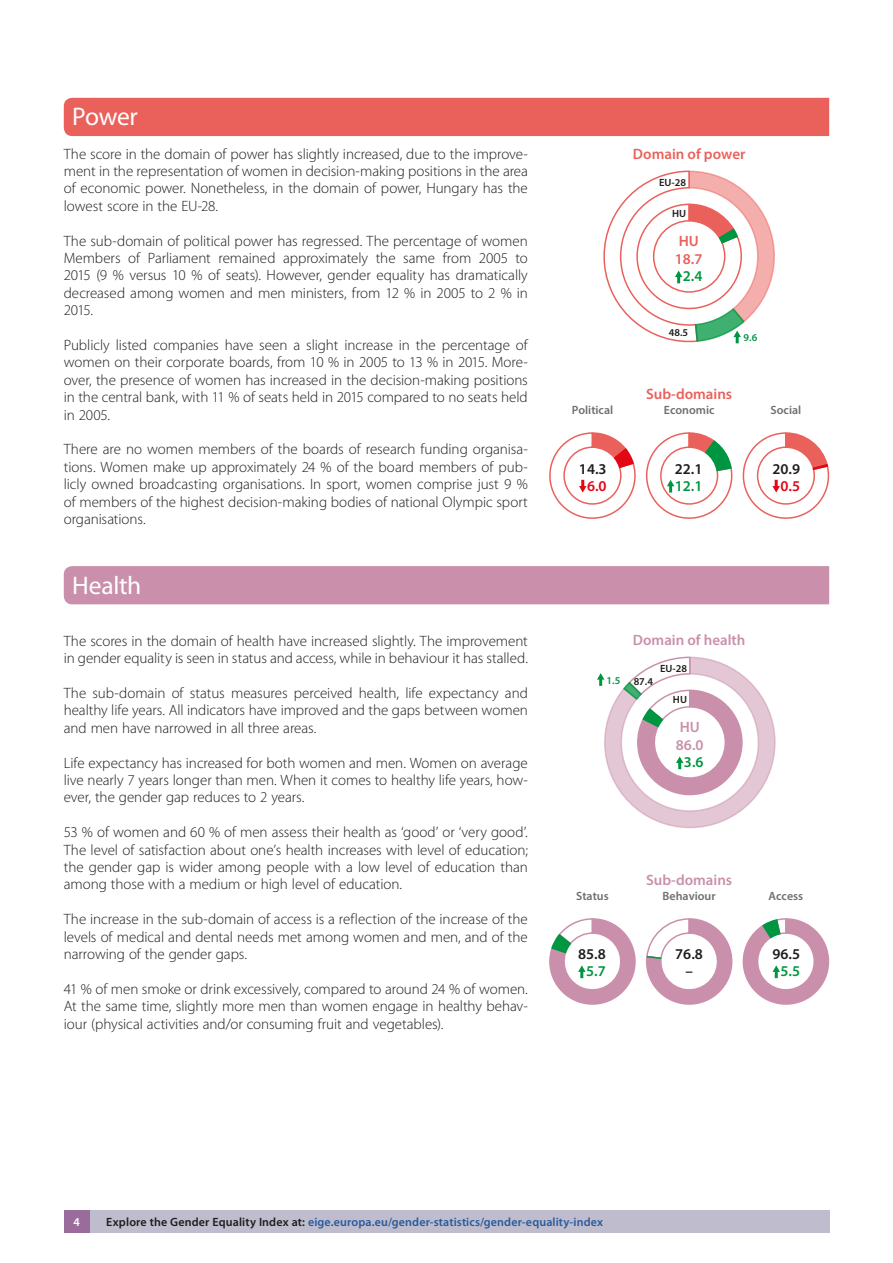
<style>
.page{position:relative;width:893px;height:1263px;background:#fff}
.page>*{position:absolute;margin:0;border:0;box-sizing:border-box;transform-origin:0 0}
.title_2_nn_H{font:25.5px "Myriad Pro";letter-spacing:-.01em;color:#fff}
.title_2_nn_P{font:25.5px "Myriad Pro";letter-spacing:-.015em;color:#fff}
.body{font:300 15px/17.4px "Myriad Pro";letter-spacing:-.005em;color:#1d1d1b;text-align:justify}
.t1{font:600 15px "Myriad Pro";color:#ca90ab}
.t2{font:600 15px "Myriad Pro";color:#ea615c}
.t3{font:600 15px "Myriad Pro";color:#1d1d1b}
.t4{font:600 15px "Myriad Pro";color:#009641}
.t5{font:600 15px "Myriad Pro";color:#e30613}
.t6{font:600 12px "Myriad Pro";letter-spacing:.01em;color:#275b9b}
.t7{font:600 12px "Myriad Pro";color:#706f6f}
.t8{font:600 12px "Myriad Pro";color:#fff}
.t9{font:600 10.5px "Myriad Pro";color:#1d1d1b}
.t10{font:600 10.5px "Myriad Pro";color:#009641}
.s1{color:#1d1d1b}
</style>
<div class="page">
<div style="left:66px;top:1210px;width:763px;height:22px;background:#bebccd"></div>
<div style="left:64px;top:1210px;width:25px;height:22px;background:#9a6c9b"></div>
<div style="left:64px;top:98px;width:765px;height:38px;background:#ea615c"></div>
<div style="left:64px;top:566px;width:765px;height:38px;background:#ca90ab"></div>
<svg style="left:646px;top:918px;width:87px;height:87px"></svg>
<svg style="left:549px;top:918px;width:87px;height:87px"></svg>
<svg style="left:742px;top:918px;width:87px;height:87px"></svg>
<svg style="left:597px;top:656px;width:179px;height:172px"></svg>
<svg style="left:549px;top:432px;width:280px;height:87px"></svg>
<svg style="left:603px;top:170px;width:172px;height:174px"></svg>
<p class="title_2_nn_P" style="left:72px;top:101px;width:67px">Power</p>
<p class="body" style="left:64px;top:145px;width:466px">The score in the domain of power has slightly increased, due to the improve&shy;ment in the representation of women in decision-making positions in the area of economic power. Nonetheless, in the domain of power, Hungary has the lowest score in the EU-28.</p>
<p class="body" style="left:64px;top:232px;width:466px">The sub-domain of political power has regressed. The percentage of women Members of Parliament remained approximately the same from 2005 to 2015 (9 % versus 10 % of seats). However, gender equality has dramatically decreased among women and men ministers, from 12 % in 2005 to 2 % in 2015.</p>
<p class="body" style="left:64px;top:336px;width:466px">Publicly listed companies have seen a slight increase in the percentage of women on their corporate boards, from 10 % in 2005 to 13 % in 2015. More&shy;over, the presence of women has increased in the decision-making positions in the central bank, with 11 % of seats held in 2015 compared to no seats held in 2005.</p>
<p class="body" style="left:64px;top:441px;width:466px">There are no women members of the boards of research funding organisa&shy;tions. Women make up approximately 24 % of the board members of pub&shy;licly owned broadcasting organisations. In sport, women comprise just 9 % of members of the highest decision-making bodies of national Olympic sport organisations.</p>
<p class="title_2_nn_H" style="left:72px;top:569px;width:71px">Health</p>
<p class="body" style="left:64px;top:632px;width:466px">The scores in the domain of health have increased slightly. The improvement in gender equality is seen in status and access, while in behaviour it has stalled.</p>
<p class="body" style="left:64px;top:684px;width:466px">The sub-domain of status measures perceived health, life expectancy and healthy life years. All indicators have improved and the gaps between women and men have narrowed in all three areas.</p>
<p class="body" style="left:64px;top:754px;width:466px">Life expectancy has increased for both women and men. Women on average live nearly 7 years longer than men. When it comes to healthy life years, how&shy;ever, the gender gap reduces to 2 years.</p>
<p class="body" style="left:64px;top:824px;width:466px">53 % of women and 60 % of men assess their health as ‘good’ or ‘very good’.<br>The level of satisfaction about one’s health increases with level of education; the gender gap is wider among people with a low level of education than among those with a medium or high level of education.</p>
<p class="body" style="left:64px;top:911px;width:466px">The increase in the sub-domain of access is a reflection of the increase of the levels of medical and dental needs met among women and men, and of the narrowing of the gender gaps.</p>
<p class="body" style="left:64px;top:980px;width:466px">41 % of men smoke or drink excessively, compared to around 24 % of women.<br>At the same time, slightly more men than women engage in healthy behav&shy;iour (physical activities and/or consuming fruit and vegetables).</p>
<p class="t2" style="left:633px;top:144px;width:114px">Domain of power</p>
<p class="t9" style="left:659px;top:176px;width:28px">EU-28</p>
<p class="t9" style="left:672px;top:207px;width:16px">HU</p>
<p class="t2" style="left:679px;top:232px;width:22px">HU</p>
<p class="t4" style="left:683px;top:267px;width:21px">2.4</p>
<p class="t2" style="left:675px;top:249px;width:29px">18.7</p>
<p class="t9" style="left:669px;top:326px;width:21px">48.5</p>
<p class="t10" style="left:744px;top:331px;width:15px">9.6</p>
<p class="t2" style="left:646px;top:385px;width:88px">Sub-domains</p>
<p class="t7" style="left:572px;top:403px;width:43px">Political</p>
<p class="t7" style="left:664px;top:403px;width:52px">Economic</p>
<p class="t7" style="left:771px;top:403px;width:32px">Social</p>
<p class="t3" style="left:579px;top:459px;width:29px">14.3</p>
<p class="t5" style="left:587px;top:476px;width:21px">6.0</p>
<p class="t3" style="left:675px;top:459px;width:29px">22.1</p>
<p class="t4" style="left:675px;top:476px;width:29px">12.1</p>
<p class="t3" style="left:772px;top:459px;width:29px">20.9</p>
<p class="t5" style="left:780px;top:476px;width:21px">0.5</p>
<p class="t1" style="left:633px;top:630px;width:114px">Domain of health</p>
<p class="t9" style="left:660px;top:662px;width:28px">EU-28</p>
<p class="t10" style="left:607px;top:674px;width:15px">1.5</p>
<p class="t9" style="left:634px;top:674px;width:21px">87.4</p>
<p class="t9" style="left:673px;top:693px;width:16px">HU</p>
<p class="t1" style="left:680px;top:717px;width:22px">HU</p>
<p class="t4" style="left:684px;top:753px;width:21px">3.6</p>
<p class="t1" style="left:676px;top:735px;width:29px">86.0</p>
<p class="t1" style="left:646px;top:870px;width:88px">Sub-domains</p>
<p class="t7" style="left:576px;top:888px;width:34px">Status</p>
<p class="t7" style="left:663px;top:888px;width:55px">Behaviour</p>
<p class="t7" style="left:769px;top:888px;width:36px">Access</p>
<p class="t3" style="left:578px;top:945px;width:29px">85.8</p>
<p class="t4" style="left:586px;top:961px;width:21px">5.7</p>
<p class="t3" style="left:675px;top:945px;width:29px">76.8</p>
<p class="t3" style="left:685px;top:961px;width:9px">–</p>
<p class="t3" style="left:772px;top:945px;width:29px">96.5</p>
<p class="t4" style="left:780px;top:961px;width:21px">5.5</p>
<p class="t8" style="left:73px;top:1215px;width:8px">4</p>
<p class="t6" style="left:106px;top:1215px;width:498px"><span class="s1">Explore the Gender Equality Index at:</span> eige.europa.eu/gender-statistics/gender-equality-index</p>
</div>
